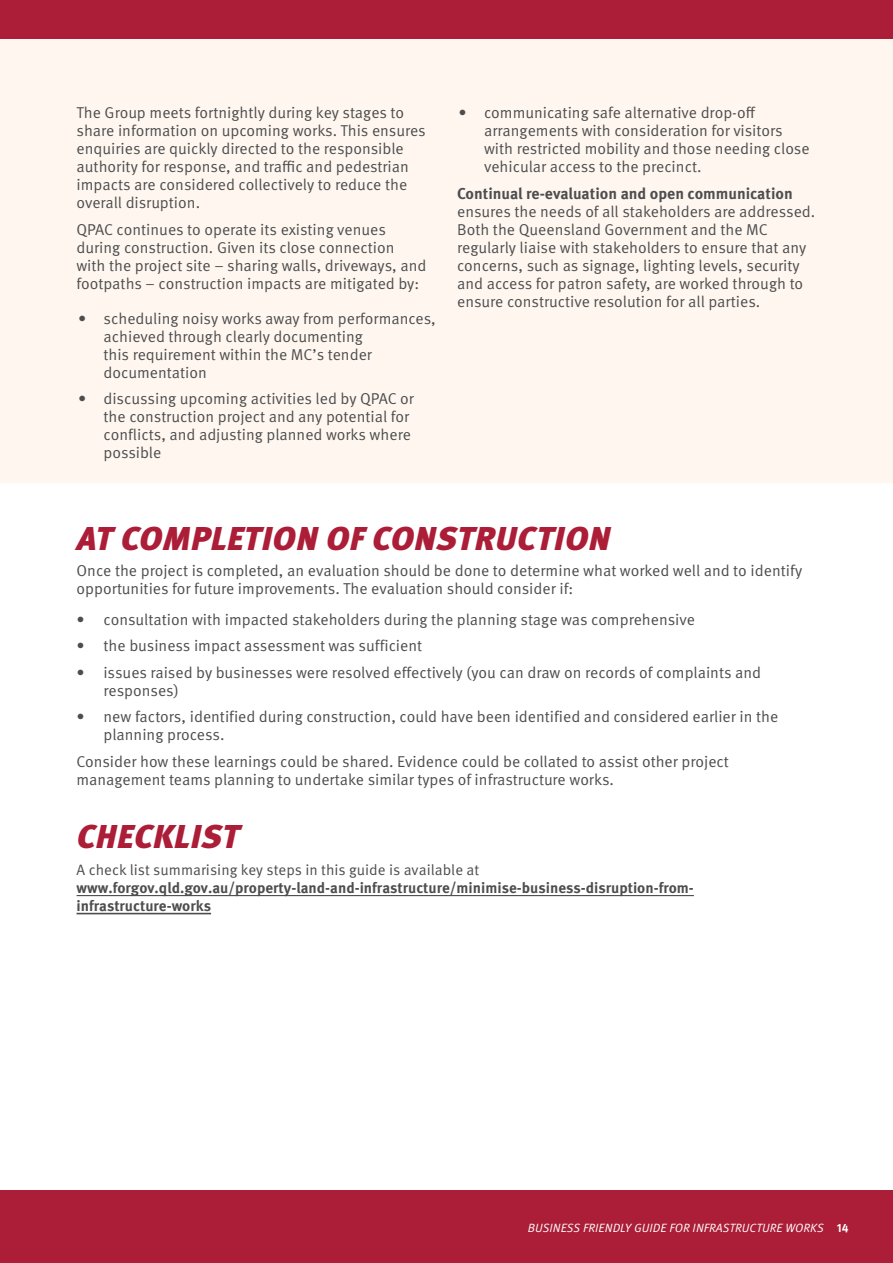
<style>
.page{position:relative;width:893px;height:1263px;background:#fff}
.page>*{position:absolute;margin:0;border:0;box-sizing:border-box;transform-origin:0 0}
.Head_1_maroon{font:italic 900 33px "Meta Pro";letter-spacing:.015em;color:#ac1d37}
.Body{font:15.75px/18px "Meta Pro Norm";color:#4d4d4f}
.Head_1_maroon-2{font:15.75px/18px "Meta Pro Norm";color:#4d4d4f}
.Head_1_maroon-3{font:700 15px/17.9px "Meta Pro";color:#4d4d4f}
.t1{font:12px "Meta Pro Norm Ita";letter-spacing:.01em;color:#fff}
.t2{font:700 12px "Meta Pro";color:#fff}
.s1{font-family:"Meta Pro";font-weight:700}
.s2{font-family:"Meta Pro Norm";font-weight:400}
</style>
<div class="page">
<div style="left:0;top:1190px;width:893px;height:73px;background:#ac1d37"></div>
<div style="left:0;top:0;width:893px;height:39px;background:#ac1d37"></div>
<div style="left:1px;top:39px;width:892px;height:444px;background:#fff7ef"></div>
<hr style="left:77px;top:895px;width:617px;height:1px;background:#4d4d4f">
<hr style="left:77px;top:913px;width:134px;height:1px;background:#4d4d4f">
<p class="Body" style="left:77px;top:103px;width:351px">The Group meets fortnightly during key stages to share information on upcoming works. This ensures enquiries are quickly directed to the responsible authority for response, and traffic and pedestrian impacts are considered collectively to reduce the overall disruption.</p>
<p class="Body" style="left:77px;top:219px;width:352px">QPAC continues to operate its existing venues during construction. Given its close connection with the project site – sharing walls, driveways, and footpaths – construction impacts are mitigated by:</p>
<p class="Body" style="left:104px;top:308px;width:334px;text-indent:-26px">• scheduling noisy works away from performances, achieved through clearly documenting<br>this requirement within the MC’s tender documentation</p>
<p class="Body" style="left:104px;top:389px;width:312px;text-indent:-26px">• discussing upcoming activities led by QPAC or the construction project and any potential for conflicts, and adjusting planned works where possible</p>
<p class="Body" style="left:484px;top:103px;width:327px;text-indent:-26px">• communicating safe alternative drop-off arrangements with consideration for visitors with restricted mobility and those needing close vehicular access to the precinct.</p>
<p class="Body" style="left:457px;top:183px;width:360px"><span class="s1">Continual re-evaluation and open communication </span>ensures the needs of all stakeholders are addressed.<br>Both the Queensland Government and the MC regularly liaise with stakeholders to ensure that any concerns, such as signage, lighting levels, security and access for patron safety, are worked through to ensure constructive resolution for all parties.</p>
<p class="Head_1_maroon" style="left:77px;top:512px;width:535px">AT COMPLETION OF CONSTRUCTION</p>
<p class="Body" style="left:77px;top:561px;width:727px">Once the project is completed, an evaluation should be done to determine what worked well and to identify opportunities for future improvements. The evaluation should consider if:</p>
<p class="Body" style="left:77px;top:609px;width:620px">• consultation with impacted stakeholders during the planning stage was comprehensive</p>
<p class="Body" style="left:77px;top:636px;width:347px">• the business impact assessment was sufficient</p>
<p class="Body" style="left:104px;top:662px;width:659px;text-indent:-27px">• issues raised by businesses were resolved effectively (you can draw on records of complaints and responses)</p>
<p class="Body" style="left:104px;top:707px;width:676px;text-indent:-27px">• new factors, identified during construction, could have been identified and considered earlier in the planning process.</p>
<p class="Head_1_maroon-2" style="left:77px;top:751px;width:654px">Consider how these learnings could be shared. Evidence could be collated to assist other project management teams planning to undertake similar types of infrastructure works.</p>
<p class="Head_1_maroon" style="left:77px;top:811px;width:164px">CHECKLIST</p>
<p class="Head_1_maroon-3" style="left:77px;top:860px;width:619px"><span class="s2">A check list summarising key steps in this guide is available at </span>www.forgov.qld.gov.au/property-land-and-infrastructure/minimise-business-disruption-from&shy;infrastructure-works</p>
<p class="t1" style="left:528px;top:1219px;width:297px">BUSINESS FRIENDLY GUIDE FOR INFRASTRUCTURE WORKS</p>
<p class="t2" style="left:837px;top:1219px;width:13px">14</p>
</div>
